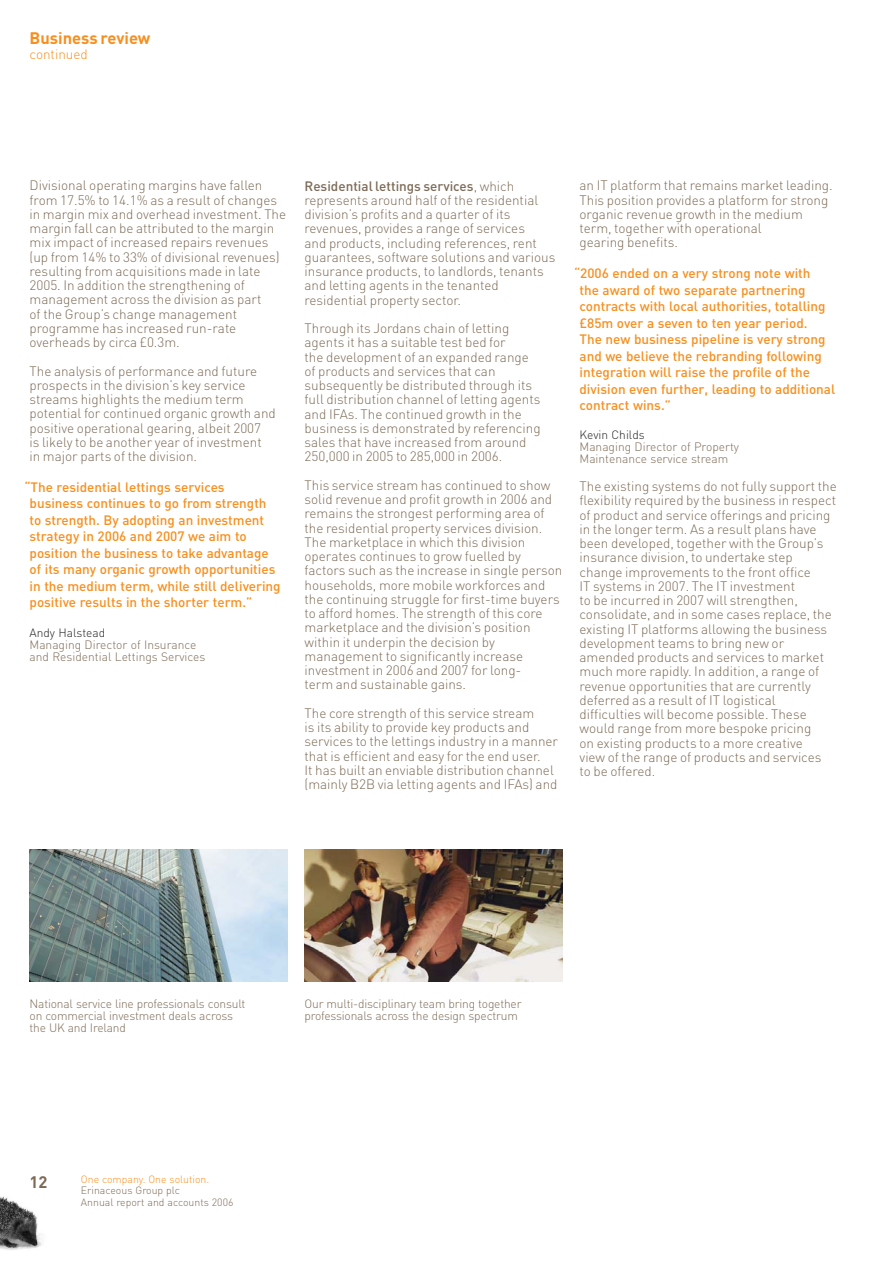
<style>
.page{position:relative;width:893px;height:1263px;background:#fff}
.page>*{position:absolute;margin:0;border:0;box-sizing:border-box;transform-origin:0 0}
.t1{font:700 16.5px "DIN";color:#f78f1e}
.t2{font:700 16.5px "DIN";color:#7c6a55}
.t3{font:300 13.5px/14.2px "DIN";color:#7c6a55}
.t4{font:500 13.5px/16.5px "DIN";color:#f78f1e}
.t5{font:300 13.5px "DIN";color:#f78f1e}
.t6{font:300 12px/12px "DIN";letter-spacing:-.015em;color:#7c6a55}
.t7{font:300 10.5px/11.2px "DIN";color:#7c6a55}
.s1{color:#231f20}
.s2{font-weight:500}
.s3{color:#f78f1e}
</style>
<div class="page">
<img style="left:0;top:1196px;width:42px;height:54px">
<img style="left:30px;top:850px;width:258px;height:131px">
<img style="left:305px;top:850px;width:257px;height:131px">
<p class="t1" style="left:30px;top:33px;width:122px">Business review</p>
<p class="t5" style="left:30px;top:50px;width:60px">continued</p>
<p class="t3" style="left:30px;top:180px;width:258px">Divisional operating margins have fallen from 17.5% to 14.1% as a result of changes in margin mix and overhead investment. The margin fall can be attributed to the margin mix impact of increased repairs revenues (up from 14% to 33% of divisional revenues) resulting from acquisitions made in late 2005. In addition the strengthening of management across the division as part<br>of the Group’s change management programme has increased run-rate overheads by circa £0.3m.</p>
<p class="t3" style="left:30px;top:365px;width:248px">The analysis of performance and future prospects in the division’s key service streams highlights the medium term potential for continued organic growth and positive operational gearing, albeit 2007<br>is likely to be another year of investment in major parts of the division.</p>
<p class="t4" style="left:30px;top:480px;width:253px;text-indent:-5px">“The residential lettings services business continues to go from strength to strength. By adopting an investment strategy in 2006 and 2007 we aim to position the business to take advantage of its many organic growth opportunities in the medium term, while still delivering positive results in the shorter term.”</p>
<p class="t6" style="left:30px;top:628px;width:177px"><span class="s1">Andy Halstead<br></span>Managing Director of Insurance and Residential Lettings Services</p>
<p class="t3" style="left:305px;top:180px;width:252px"><span class="s2">Residential lettings services</span>, which represents around half of the residential division’s profits and a quarter of its revenues, provides a range of services<br>and products, including references, rent guarantees, software solutions and various insurance products, to landlords, tenants and letting agents in the tenanted residential property sector.</p>
<p class="t3" style="left:305px;top:323px;width:238px">Through its Jordans chain of letting agents it has a suitable test bed for<br>the development of an expanded range of products and services that can subsequently be distributed through its full distribution channel of letting agents and IFAs. The continued growth in the business is demonstrated by referencing sales that have increased from around 250,000 in 2005 to 285,000 in 2006.</p>
<p class="t3" style="left:305px;top:479px;width:259px">This service stream has continued to show solid revenue and profit growth in 2006 and remains the strongest performing area of the residential property services division.<br>The marketplace in which this division operates continues to grow fuelled by factors such as the increase in single person households, more mobile workforces and the continuing struggle for first-time buyers to afford homes. The strength of this core marketplace and the division’s position within it underpin the decision by management to significantly increase investment in 2006 and 2007 for long-<br>term and sustainable gains.</p>
<p class="t3" style="left:305px;top:707px;width:255px">The core strength of this service stream<br>is its ability to provide key products and services to the lettings industry in a manner that is efficient and easy for the end user.<br>It has built an enviable distribution channel (mainly B2B via letting agents and IFAs) and</p>
<p class="t3" style="left:579px;top:180px;width:255px">an IT platform that remains market leading.<br>This position provides a platform for strong organic revenue growth in the medium term, together with operational<br>gearing benefits.</p>
<p class="t4" style="left:579px;top:266px;width:257px;text-indent:-6px">“2006 ended on a very strong note with<br>the award of two separate partnering contracts with local authorities, totalling £85m over a seven to ten year period.<br>The new business pipeline is very strong and we believe the rebranding following integration will raise the profile of the division even further, leading to additional contract wins.”</p>
<p class="t6" style="left:579px;top:430px;width:161px"><span class="s1">Kevin Childs<br></span>Managing Director of Property<br>Maintenance service stream</p>
<p class="t3" style="left:579px;top:481px;width:259px">The existing systems do not fully support the flexibility required by the business in respect of product and service offerings and pricing in the longer term. As a result plans have been developed, together with the Group’s insurance division, to undertake step change improvements to the front office<br>IT systems in 2007. The IT investment<br>to be incurred in 2007 will strengthen, consolidate, and in some cases replace, the existing IT platforms allowing the business development teams to bring new or amended products and services to market much more rapidly. In addition, a range of revenue opportunities that are currently deferred as a result of IT logistical difficulties will become possible. These would range from more bespoke pricing<br>on existing products to a more creative<br>view of the range of products and services<br>to be offered.</p>
<p class="t6" style="left:30px;top:999px;width:217px">National service line professionals consult on commercial investment deals across the UK and Ireland</p>
<p class="t6" style="left:305px;top:999px;width:219px">Our multi-disciplinary team bring together professionals across the design spectrum</p>
<p class="t2" style="left:30px;top:1176px;width:19px">12</p>
<p class="t7" style="left:81px;top:1175px;width:154px"><span class="s3">One company. One solution.<br></span>Erinaceous Group plc<br>Annual report and accounts 2006</p>
</div>
